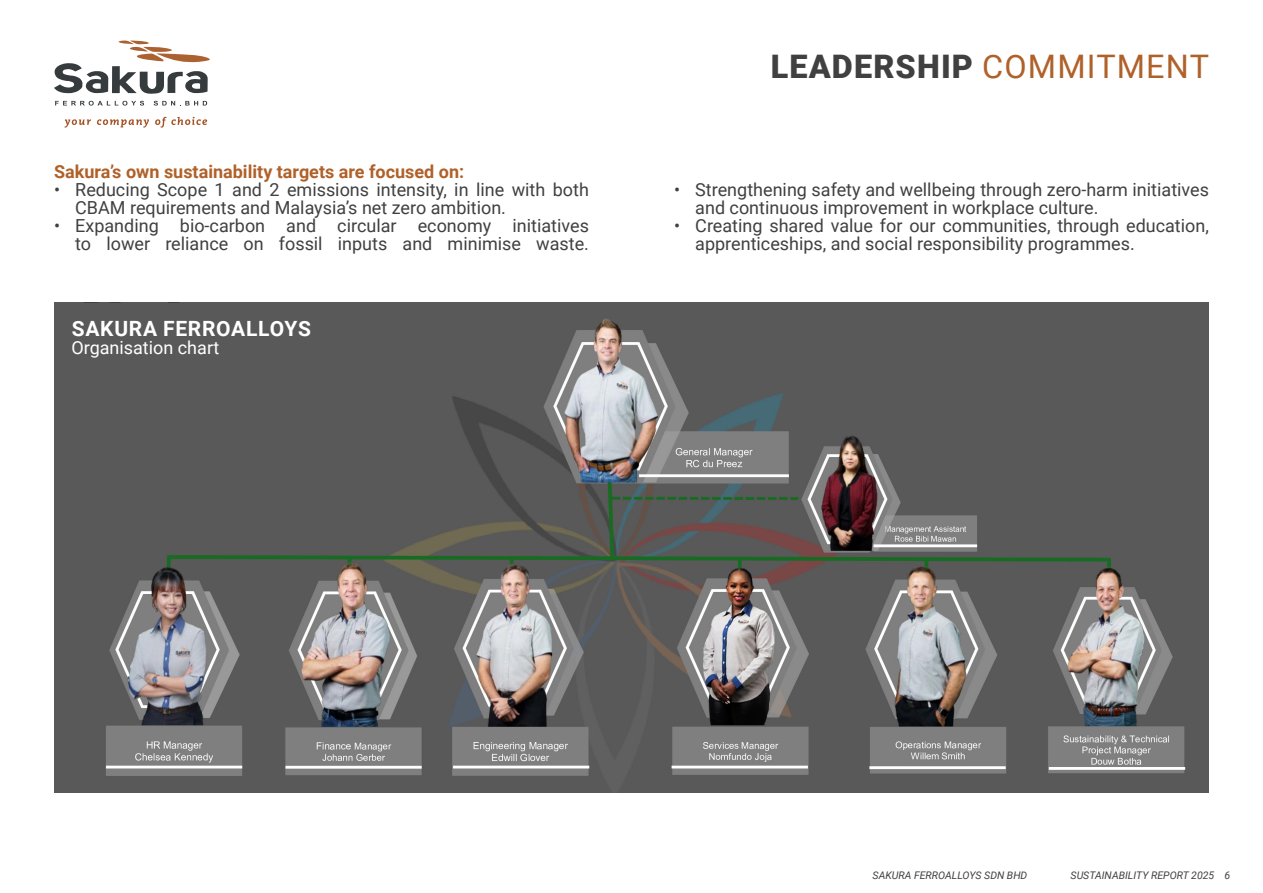
<style>
.page{position:relative;width:1263px;height:893px;background:#fff}
.page>*{position:absolute;margin:0;border:0;box-sizing:border-box;transform-origin:0 0}
.t1{font:900 32.4px "Roboto";letter-spacing:.035em;color:#414041}
.t2{font:700 21px "Roboto";letter-spacing:.035em;color:#fff}
.t3{font:18px/18px "Roboto";color:#414041}
.t4{font:700 18px "Roboto";color:#b06129}
.t5{font:18px "Roboto";color:#fff}
.t6{font:italic 10.5px "Roboto";color:#414041}
.s1{font-weight:400;color:#b06129}
</style>
<div class="page">
<svg style="left:65px;top:119px;width:26px;height:9px"></svg>
<svg style="left:97px;top:119px;width:52px;height:9px"></svg>
<svg style="left:155px;top:117px;width:52px;height:11px"></svg>
<svg style="left:55px;top:101px;width:89px;height:5px"></svg>
<svg style="left:154px;top:101px;width:53px;height:5px"></svg>
<svg style="left:54px;top:40px;width:156px;height:54px"></svg>
<img style="left:54px;top:303px;width:1155px;height:490px">
<div style="left:55px;top:303px;width:285px;height:89px;background:#595959"></div>
<p class="t4" style="left:54px;top:159px;width:412px">Sakura’s own sustainability targets are focused on:</p>
<p class="t3" style="left:75px;top:180px;width:515px;text-indent:-21px">• Reducing Scope 1 and 2 emissions intensity, in line with both<br>CBAM requirements and Malaysia’s net zero ambition.</p>
<p class="t3" style="left:54px;top:216px;width:536px;text-align:right">• Expanding bio-carbon and circular economy initiatives to lower reliance on fossil inputs and minimise waste.</p>
<p class="t2" style="left:72px;top:314px;width:241px">SAKURA FERROALLOYS</p>
<p class="t5" style="left:71px;top:335px;width:150px">Organisation chart</p>
<p class="t1" style="left:771px;top:44px;width:440px">LEADERSHIP <span class="s1">COMMITMENT</span></p>
<p class="t3" style="left:695px;top:180px;width:515px;text-indent:-21px">• Strengthening safety and wellbeing through zero-harm initiatives and continuous improvement in workplace culture.</p>
<p class="t3" style="left:695px;top:216px;width:515px;text-indent:-21px">• Creating shared value for our communities, through education, apprenticeships, and social responsibility programmes.</p>
<p class="t6" style="left:873px;top:868px;width:156px">SAKURA FERROALLOYS SDN BHD</p>
<p class="t6" style="left:1070px;top:868px;width:161px">SUSTAINABILITY REPORT 2025 6</p>
</div>
